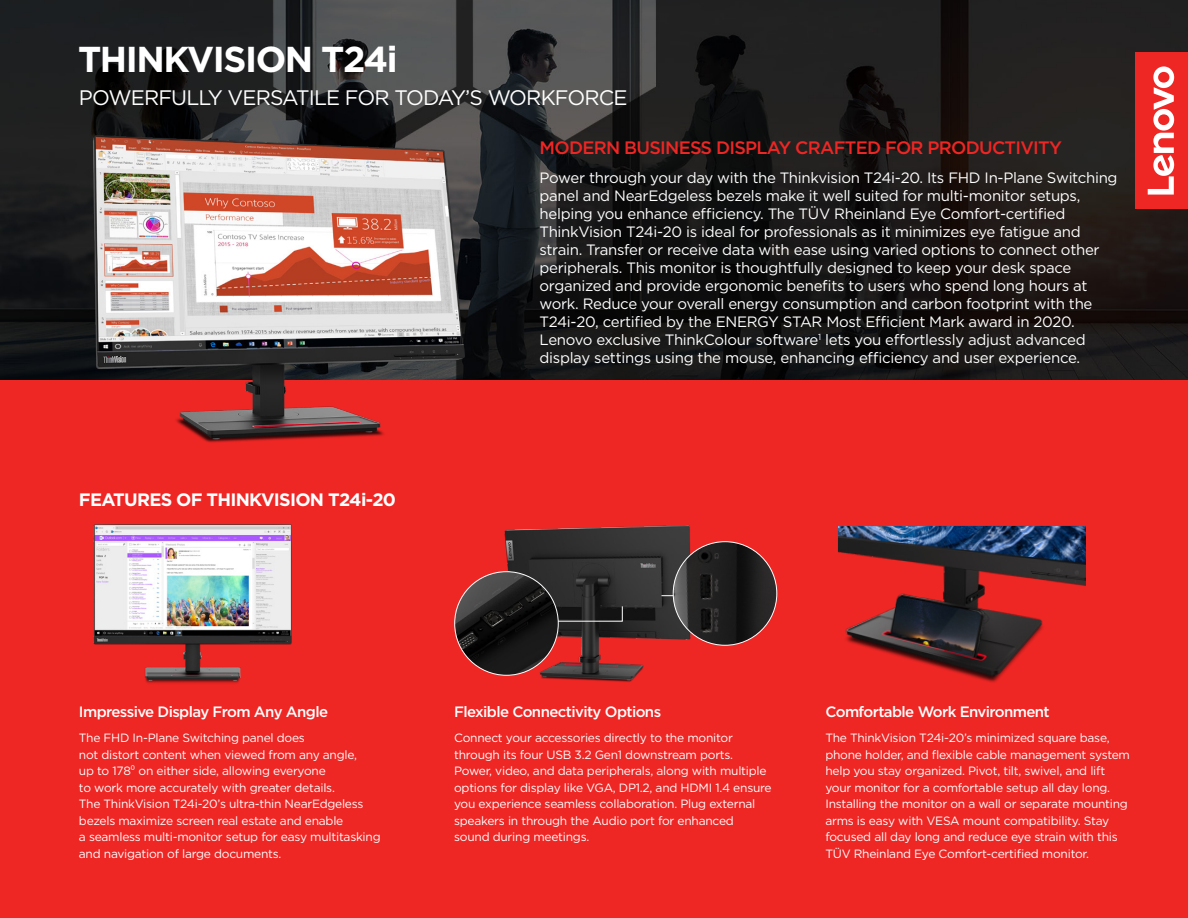
<style>
.page{position:relative;width:1188px;height:918px;background:#fff}
.page>*{position:absolute;margin:0;border:0;box-sizing:border-box;transform-origin:0 0}
.t1{font:700 36px "Gotham";letter-spacing:-.04em;color:#fff}
.t2{font:21px "Gotham";letter-spacing:-.04em;color:#fff}
.t3{font:500 18px "Gotham";letter-spacing:-.04em;color:#ee2624}
.t4{font:700 18px "Gotham";letter-spacing:-.04em;color:#fff}
.t5{font:15px/18px "Gotham";letter-spacing:-.02em;color:#fff}
.t6{font:500 15px "Gotham";letter-spacing:-.04em;color:#fff}
.t7{font:12px/16.5px "Gotham";letter-spacing:-.02em;color:#fff}
</style>
<div class="page">
<img style="left:0;top:0;width:1188px;height:380px">
<div style="left:0;top:380px;width:1188px;height:538px;background:#ee2624"></div>
<img style="left:838px;top:526px;width:248px;height:157px">
<img style="left:466px;top:525px;width:280px;height:157px">
<img style="left:0;top:46px;width:699px;height:397px">
<img style="left:93px;top:524px;width:199px;height:160px">
<img style="left:455px;top:572px;width:103px;height:103px;border-radius:52px">
<svg style="left:558px;top:606px;width:65px;height:16px"></svg>
<hr style="left:662px;top:595px;width:31px;height:1px;background:#fff">
<img style="left:673px;top:542px;width:104px;height:103px;border-radius:52px">
<div style="left:1136px;top:52px;width:52px;height:157px;background:#ee2624"></div>
<svg style="left:1148px;top:66px;width:26px;height:129px"></svg>
<p class="t1" style="left:78px;top:36px;width:321px">THINKVISION T24i</p>
<p class="t2" style="left:79px;top:84px;width:550px">POWERFULLY VERSATILE FOR TODAY’S WORKFORCE</p>
<p class="t4" style="left:79px;top:488px;width:319px">FEATURES OF THINKVISION T24i-20</p>
<p class="t3" style="left:540px;top:136px;width:524px">MODERN BUSINESS DISPLAY CRAFTED FOR PRODUCTIVITY</p>
<p class="t5" style="left:540px;top:169px;width:580px">Power through your day with the Thinkvision T24i-20. Its FHD In-Plane Switching panel and NearEdgeless bezels make it well suited for multi-monitor setups, helping you enhance efficiency. The TÜV Rheinland Eye Comfort-certified ThinkVision T24i-20 is ideal for professionals as it minimizes eye fatigue and strain. Transfer or receive data with ease using varied options to connect other peripherals. This monitor is thoughtfully designed to keep your desk space organized and provide ergonomic benefits to users who spend long hours at work. Reduce your overall energy consumption and carbon footprint with the T24i-20, certified by the ENERGY STAR Most Efficient Mark award in 2020.<br>Lenovo exclusive ThinkColour software<sup>1</sup> lets you effortlessly adjust advanced display settings using the mouse, enhancing efficiency and user experience.</p>
<p class="t6" style="left:79px;top:702px;width:251px">Impressive Display From Any Angle</p>
<p class="t6" style="left:454px;top:702px;width:209px">Flexible Connectivity Options</p>
<p class="t7" style="left:79px;top:729px;width:303px">The FHD In-Plane Switching panel does<br>not distort content when viewed from any angle,<br>up to 178⁰ on either side, allowing everyone<br>to work more accurately with greater details.<br>The ThinkVision T24i-20’s ultra-thin NearEdgeless bezels maximize screen real estate and enable<br>a seamless multi-monitor setup for easy multitasking and navigation of large documents.</p>
<p class="t7" style="left:454px;top:729px;width:319px">Connect your accessories directly to the monitor through its four USB 3.2 Gen1 downstream ports.<br>Power, video, and data peripherals, along with multiple options for display like VGA, DP1.2, and HDMI 1.4 ensure you experience seamless collaboration. Plug external speakers in through the Audio port for enhanced sound during meetings.</p>
<p class="t6" style="left:825px;top:702px;width:226px">Comfortable Work Environment</p>
<p class="t7" style="left:825px;top:729px;width:306px">The ThinkVision T24i-20’s minimized square base, phone holder, and flexible cable management system help you stay organized. Pivot, tilt, swivel, and lift your monitor for a comfortable setup all day long.<br>Installing the monitor on a wall or separate mounting arms is easy with VESA mount compatibility. Stay focused all day long and reduce eye strain with this TÜV Rheinland Eye Comfort-certified monitor.</p>
</div>
